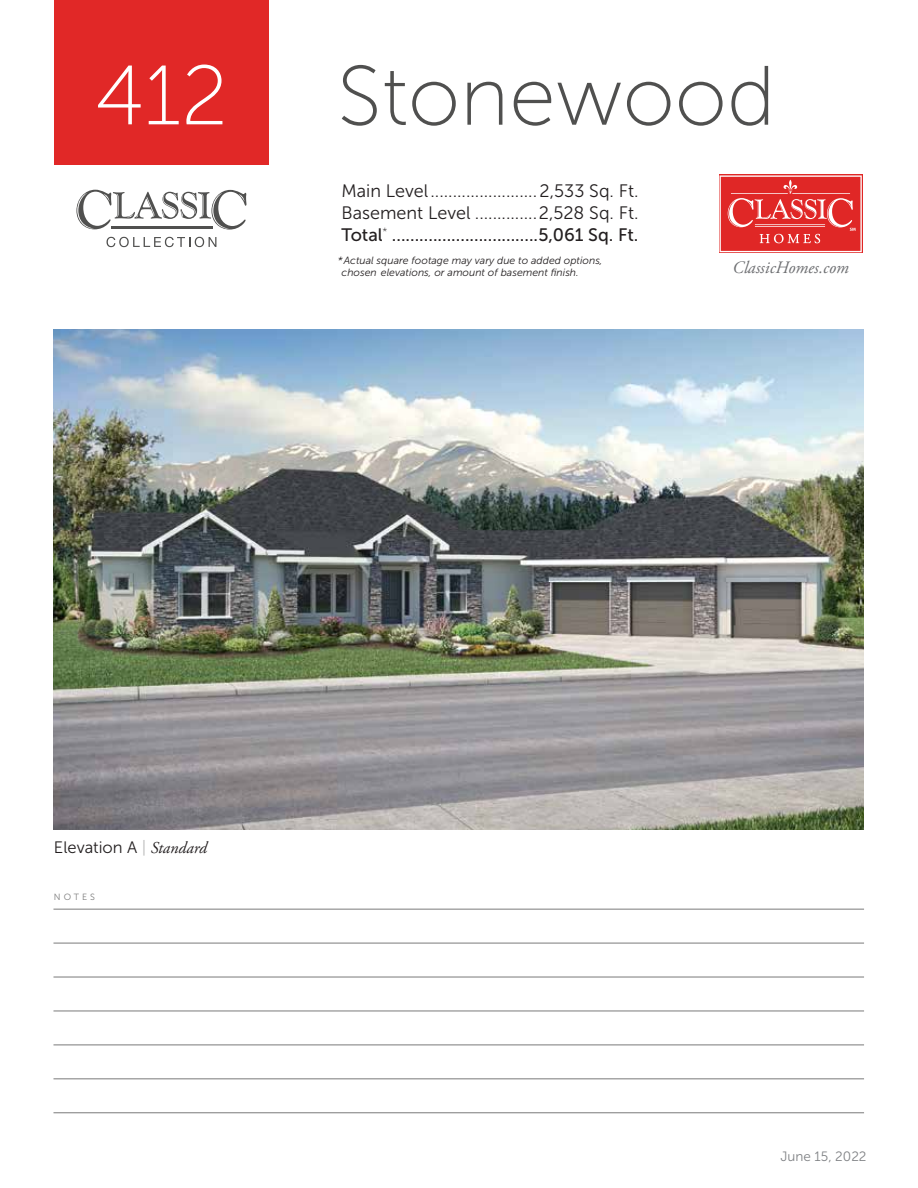
<style>
.page{position:relative;width:918px;height:1188px;background:#fff}
.page>*{position:absolute;margin:0;border:0;box-sizing:border-box;transform-origin:0 0}
.t1{font:84px "Museo Sans 100";color:#50504f}
.t2{font:84px "Museo Sans 100";color:#fff}
.t3{font:18px/21.6px "Museo Sans 300";color:#231f20}
.t4{font:18px "Museo Sans 500";color:#231f20}
.t5{font:italic 17.4px "Adobe Garamond Pro";color:#6d6e71}
.t6{font:16.5px "Museo Sans 300";color:#231f20}
.t7{font:13.5px "Museo Sans 300";color:#808285}
.t8{font:italic 10.5px/12.6px "Museo Sans 300";color:#231f20}
.t9{font:9px "Museo Sans 300";letter-spacing:.325em;color:#7a7a7a}
.s1{color:#bbbcbb}
.s2{font-family:"Adobe Garamond Pro";font-style:italic}
</style>
<div class="page">
<div style="left:54px;top:0;width:215px;height:165px;background:#e12827"></div>
<svg style="left:76px;top:190px;width:170px;height:40px"></svg>
<hr style="left:111px;top:226px;width:102px;height:3px;background:#50504f">
<svg style="left:107px;top:237px;width:109px;height:10px"></svg>
<svg style="left:719px;top:175px;width:144px;height:78px"></svg>
<svg style="left:720px;top:175px;width:142px;height:77px"></svg>
<img style="left:54px;top:329px;width:810px;height:500px">
<hr style="left:53px;top:909px;width:811px;height:1px;background:#7a7a7a">
<hr style="left:53px;top:943px;width:811px;height:1px;background:#7a7a7a">
<hr style="left:53px;top:977px;width:811px;height:1px;background:#7a7a7a">
<hr style="left:53px;top:1011px;width:811px;height:1px;background:#7a7a7a">
<hr style="left:53px;top:1078px;width:811px;height:1px;background:#7a7a7a">
<hr style="left:53px;top:1045px;width:811px;height:1px;background:#7a7a7a">
<hr style="left:53px;top:1112px;width:811px;height:1px;background:#7a7a7a">
<h1 class="t2" style="left:95px;top:51px;width:134px">412</h1>
<h1 class="t1" style="left:337px;top:51px;width:440px">Stonewood</h1>
<h2 class="t3" style="left:342px;top:180px;width:299px">Main Level........................ 2,533 Sq. Ft.<br>Basement Level ..............2,528 Sq. Ft.</h2>
<h2 class="t4" style="left:342px;top:224px;width:299px">Total<sup>*</sup> ................................5,061 Sq. Ft.</h2>
<p class="t8" style="left:342px;top:254px;width:263px;text-indent:-4px">*Actual square footage may vary due to added options, chosen elevations, or amount of basement finish.</p>
<h3 class="t5" style="left:732px;top:257px;width:118px">ClassicHomes.com</h3>
<h3 class="t6" style="left:54px;top:838px;width:154px">Elevation A <span class="s1">|</span> <span class="s2">Standard</span></h3>
<p class="t9" style="left:54px;top:892px;width:43px">NOTES</p>
<p class="t7" style="left:780px;top:1149px;width:88px">June 15, 2022</p>
</div>
